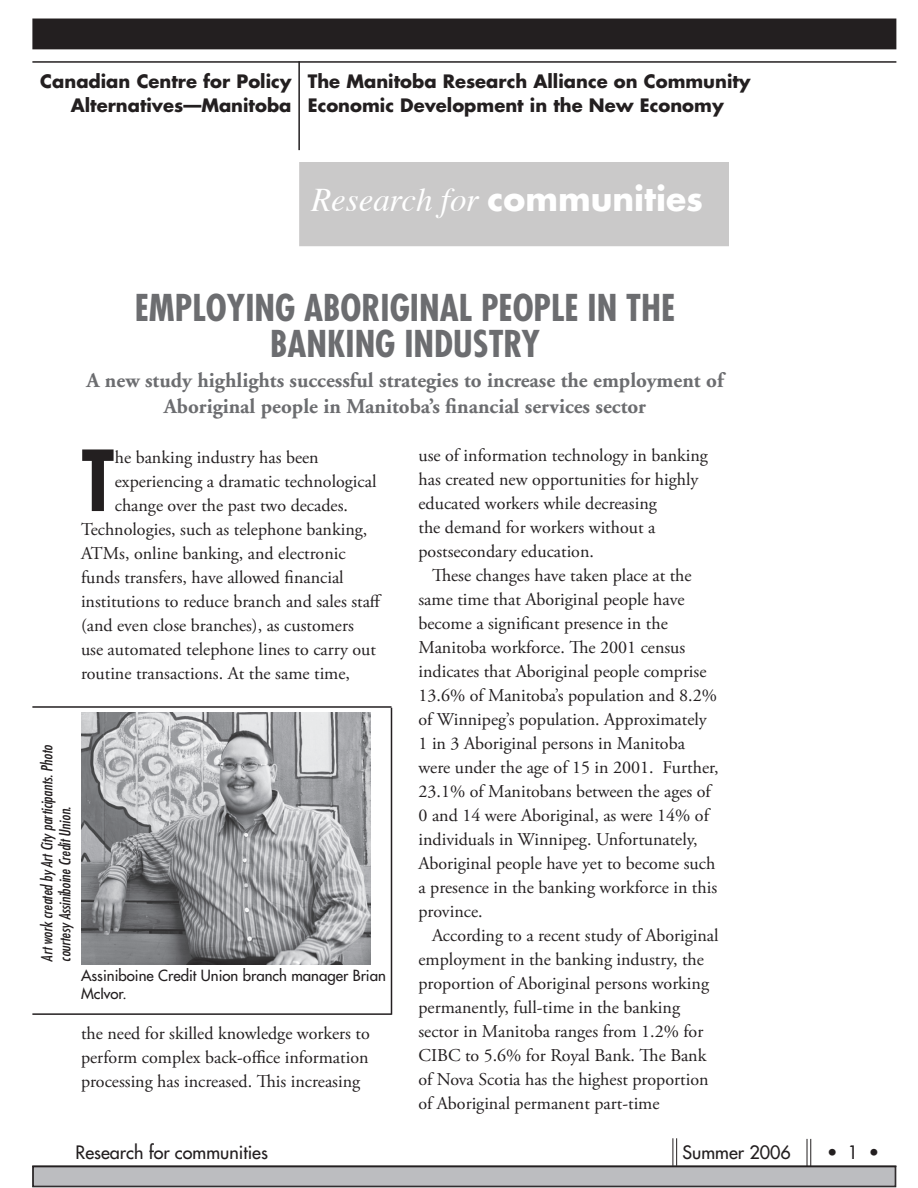
<style>
.page{position:relative;width:918px;height:1188px;background:#fff}
.page>*{position:absolute;margin:0;border:0;box-sizing:border-box;transform-origin:0 0}
.t1{font:700 condensed 81.6px "Futura";color:#231f20}
.t2{font:700 condensed 36px/36px "Futura";color:#6c6d70;text-align:center}
.t3{font:italic 33px "Times";color:#fff}
.t4{font:700 21px/25.2px "Adobe Garamond";color:#6c6d70;text-align:center}
.t5{font:18px/24px "Adobe Garamond Pro";color:#231f20}
.t6{font:700 18px/24px "Futura";color:#231f20}
.t7{font:18px "Futura";color:#231f20}
.t8{font:italic condensed 15px/18px "Futura";color:#231f20}
.t9{font:15px/18px "Futura";color:#231f20}
.s1{font-family:"Futura";font-weight:700;font-style:normal}
</style>
<div class="page">
<hr style="left:32px;top:1166px;width:864px;height:1px;background:#231f20">
<svg style="left:33px;top:1138px;width:863px;height:49px"></svg>
<div style="left:33px;top:19px;width:863px;height:30px;background:#231f20"></div>
<hr style="left:32px;top:61px;width:864px;height:2px;background:#231f20">
<div style="left:300px;top:163px;width:428px;height:82px;background:#cac9c9"></div>
<hr style="left:298px;top:61px;width:2px;height:89px;background:#231f20">
<hr style="left:32px;top:706px;width:360px;height:2px;background:#231f20">
<hr style="left:391px;top:708px;width:1px;height:307px;background:#231f20">
<hr style="left:32px;top:1013px;width:360px;height:2px;background:#231f20">
<img style="left:81px;top:712px;width:289px;height:252px">
<p class="t6" style="left:40px;top:69px;width:253px;text-align:right">Canadian Centre for Policy<br>Alternatives—Manitoba</p>
<p class="t6" style="left:308px;top:69px;width:444px">The Manitoba Research Alliance on Community<br>Economic Development in the New Economy</p>
<h3 class="t3" style="left:311px;top:170px;width:394px">Research for <span class="s1">communities</span></h3>
<h2 class="t2" style="left:135px;top:289px;width:542px">EMPLOYING ABORIGINAL PEOPLE IN THE<br>BANKING INDUSTRY</h2>
<p class="t4" style="left:86px;top:369px;width:639px">A new study highlights successful strategies to increase the employment of<br>Aboriginal people in Manitoba’s financial services sector</p>
<h1 class="t1" style="left:81px;top:428px;width:35px">T</h1>
<p class="t5" style="left:115px;top:446px;width:205px">he banking industry has been</p>
<p class="t5" style="left:418px;top:444px;width:291px">use of information technology in banking has created new opportunities for highly educated workers while decreasing<br>the demand for workers without a postsecondary education.</p>
<p class="t5" style="left:418px;top:564px;width:302px;text-indent:14px">These changes have taken place at the same time that Aboriginal people have become a significant presence in the Manitoba workforce. The 2001 census indicates that Aboriginal people comprise 13.6% of Manitoba’s population and 8.2% of Winnipeg’s population. Approximately 1 in 3 Aboriginal persons in Manitoba were under the age of 15 in 2001. Further, 23.1% of Manitobans between the ages of 0 and 14 were Aboriginal, as were 14% of individuals in Winnipeg. Unfortunately, Aboriginal people have yet to become such a presence in the banking workforce in this province.</p>
<p class="t5" style="left:418px;top:924px;width:302px;text-indent:14px">According to a recent study of Aboriginal employment in the banking industry, the proportion of Aboriginal persons working permanently, full-time in the banking sector in Manitoba ranges from 1.2% for CIBC to 5.6% for Royal Bank. The Bank of Nova Scotia has the highest proportion of Aboriginal permanent part-time</p>
<p class="t5" style="left:115px;top:470px;width:263px">experiencing a dramatic technological</p>
<p class="t5" style="left:115px;top:494px;width:235px">change over the past two decades.</p>
<p class="t5" style="left:81px;top:518px;width:288px">Technologies, such as telephone banking,</p>
<p class="t5" style="left:81px;top:542px;width:266px">ATMs, online banking, and electronic</p>
<p class="t5" style="left:81px;top:566px;width:264px">funds transfers, have allowed financial</p>
<p class="t5" style="left:81px;top:590px;width:303px">institutions to reduce branch and sales staff</p>
<p class="t5" style="left:81px;top:614px;width:274px">(and even close branches), as customers</p>
<p class="t5" style="left:81px;top:638px;width:296px">use automated telephone lines to carry out</p>
<p class="t5" style="left:81px;top:662px;width:271px">routine transactions. At the same time,</p>
<p class="t8" style="left:38px;top:962px;width:218px;rotate:-90deg">Art work created by Art City participants. Photo courtesy Assiniboine Credit Union.</p>
<p class="t9" style="left:81px;top:967px;width:306px">Assiniboine Credit Union branch manager Brian<br>McIvor.</p>
<p class="t5" style="left:81px;top:1022px;width:290px;text-align:justify">the need for skilled knowledge workers to perform complex back-office information processing has increased. This increasing</p>
<p class="t7" style="left:76px;top:1141px;width:194px">Research for communities</p>
<p class="t7" style="left:683px;top:1141px;width:110px">Summer 2006</p>
<p class="t7" style="left:827px;top:1141px;width:54px">• 1 •</p>
</div>
